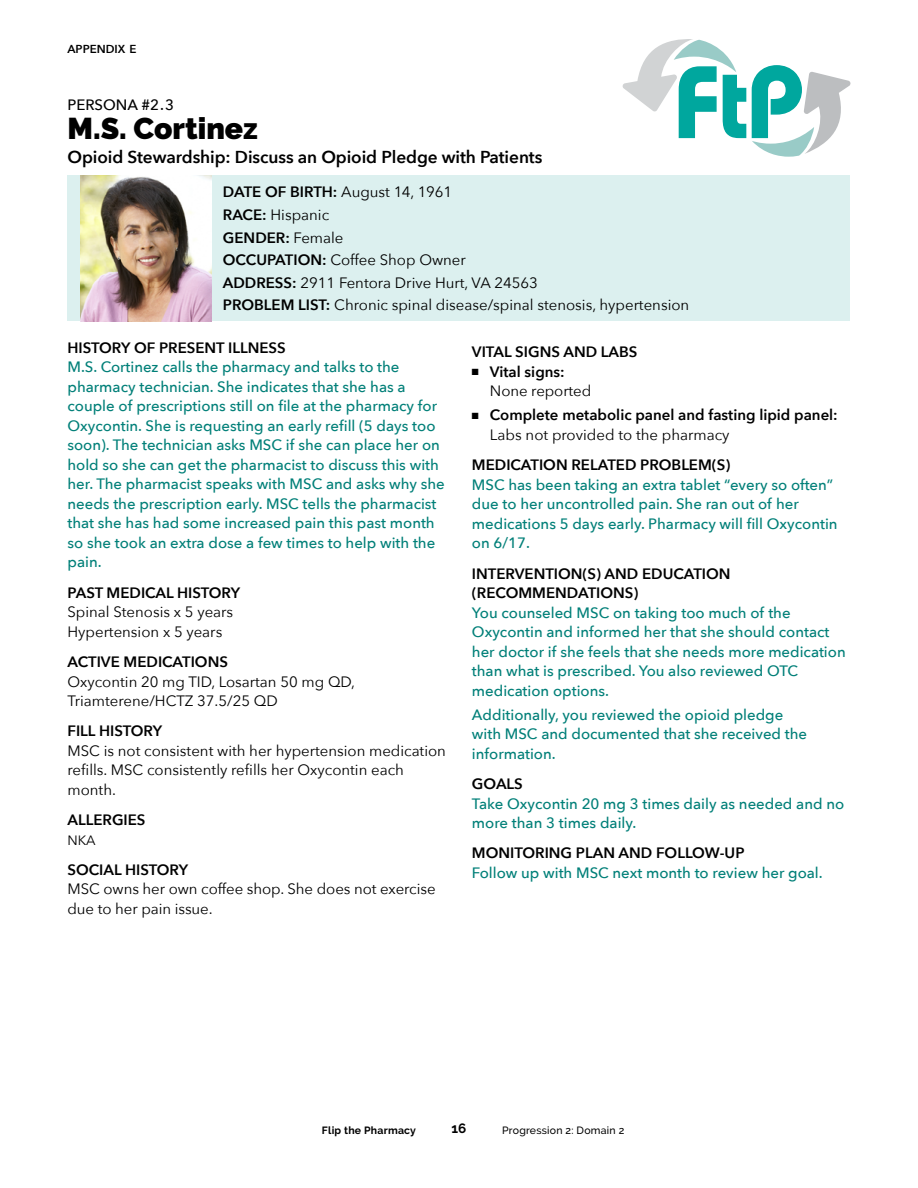
<style>
.page{position:relative;width:918px;height:1188px;background:#fff}
.page>*{position:absolute;margin:0;border:0;box-sizing:border-box;transform-origin:0 0}
.t1{font:900 30px "Raleway";color:#000}
.t2{font:600 17.25px "Avenir Next";letter-spacing:-.005em;color:#000}
.t3{font:500 15px/19.5px "Avenir Next";color:#007f78}
.t4{font:15px/19.5px "Avenir Next";color:#000}
.t5{font:600 15px/19.5px "Avenir Next";color:#000}
.t6{font:500 15px "Avenir Next";color:#000}
.t7{font:13.5px "Avenir Next";color:#000}
.t8{font:700 13.5px "Raleway";color:#000}
.t9{font:600 11.55px "Avenir Next";color:#000}
.t10{font:500 10.5px "Raleway";letter-spacing:.02em;color:#000}
.t11{font:700 10.5px "Raleway";letter-spacing:.02em;color:#000}
.s1{font-weight:600}
.s2{font-weight:400}
</style>
<div class="page">
<svg style="left:622px;top:39px;width:124px;height:99px"></svg>
<svg style="left:752px;top:65px;width:99px;height:92px"></svg>
<div style="left:68px;top:176px;width:782px;height:145px;background:#dcf0ef"></div>
<img style="left:80px;top:176px;width:131px;height:145px">
<p class="t9" style="left:68px;top:42px;width:71px">APPENDIX E</p>
<p class="t6" style="left:68px;top:92px;width:108px">PERSONA #2.3</p>
<h1 class="t1" style="left:68px;top:111px;width:192px">M.S. Cortinez</h1>
<p class="t2" style="left:68px;top:146px;width:476px">Opioid Stewardship: Discuss an Opioid Pledge with Patients</p>
<p class="t4" style="left:223px;top:181px;width:468px;line-height:22.6px"><span class="s1">DATE OF BIRTH:</span> August 14, 1961<br><span class="s1">RACE:</span> Hispanic<br><span class="s1">GENDER:</span> Female<br><span class="s1">OCCUPATION:</span> Coffee Shop Owner<br><span class="s1">ADDRESS:</span> 2911 Fentora Drive Hurt, VA 24563<br><span class="s1">PROBLEM LIST:</span> Chronic spinal disease/spinal stenosis, hypertension</p>
<p class="t5" style="left:68px;top:338px;width:220px">HISTORY OF PRESENT ILLNESS</p>
<p class="t3" style="left:68px;top:357px;width:379px">M.S. Cortinez calls the pharmacy and talks to the pharmacy technician. She indicates that she has a couple of prescriptions still on file at the pharmacy for Oxycontin. She is requesting an early refill (5 days too soon). The technician asks MSC if she can place her on hold so she can get the pharmacist to discuss this with her. The pharmacist speaks with MSC and asks why she needs the prescription early. MSC tells the pharmacist that she has had some increased pain this past month so she took an extra dose a few times to help with the pain.</p>
<p class="t5" style="left:68px;top:583px;width:174px">PAST MEDICAL HISTORY</p>
<p class="t4" style="left:68px;top:602px;width:167px">Spinal Stenosis x 5 years<br>Hypertension x 5 years</p>
<p class="t5" style="left:68px;top:652px;width:162px">ACTIVE MEDICATIONS</p>
<p class="t4" style="left:68px;top:672px;width:289px">Oxycontin 20 mg TID, Losartan 50 mg QD,<br>Triamterene/HCTZ 37.5/25 QD</p>
<p class="t5" style="left:68px;top:721px;width:96px">FILL HISTORY</p>
<p class="t4" style="left:68px;top:741px;width:380px">MSC is not consistent with her hypertension medication refills. MSC consistently refills her Oxycontin each month.</p>
<p class="t5" style="left:68px;top:810px;width:80px">ALLERGIES</p>
<p class="t7" style="left:68px;top:832px;width:30px">NKA</p>
<p class="t5" style="left:68px;top:860px;width:122px">SOCIAL HISTORY</p>
<p class="t4" style="left:68px;top:879px;width:370px">MSC owns her own coffee shop. She does not exercise due to her pain issue.</p>
<p class="t5" style="left:472px;top:342px;width:167px">VITAL SIGNS AND LABS</p>
<p class="t4" style="left:490px;top:362px;width:103px;text-indent:-18px">■ <span class="s1">Vital signs:<br></span>None reported</p>
<p class="t5" style="left:490px;top:405px;width:349px;text-indent:-18px">■ Complete metabolic panel and fasting lipid panel:<br><span class="s2">Labs not provided to the pharmacy</span></p>
<p class="t5" style="left:472px;top:455px;width:260px">MEDICATION RELATED PROBLEM(S)</p>
<p class="t3" style="left:472px;top:474px;width:367px">MSC has been taking an extra tablet “every so often” due to her uncontrolled pain. She ran out of her medications 5 days early. Pharmacy will fill Oxycontin on 6/17.</p>
<p class="t5" style="left:472px;top:563px;width:260px">INTERVENTION(S) AND EDUCATION (RECOMMENDATIONS)</p>
<p class="t3" style="left:472px;top:602px;width:375px">You counseled MSC on taking too much of the Oxycontin and informed her that she should contact her doctor if she feels that she needs more medication than what is prescribed. You also reviewed OTC medication options.</p>
<p class="t3" style="left:472px;top:704px;width:337px">Additionally, you reviewed the opioid pledge with MSC and documented that she received the information.</p>
<p class="t5" style="left:472px;top:774px;width:52px">GOALS</p>
<p class="t3" style="left:472px;top:793px;width:374px">Take Oxycontin 20 mg 3 times daily as needed and no more than 3 times daily.</p>
<p class="t5" style="left:472px;top:843px;width:274px">MONITORING PLAN AND FOLLOW-UP</p>
<p class="t3" style="left:472px;top:863px;width:352px">Follow up with MSC next month to review her goal.</p>
<p class="t11" style="left:322px;top:1124px;width:96px">Flip the Pharmacy</p>
<p class="t8" style="left:452px;top:1121px;width:16px">16</p>
<p class="t10" style="left:502px;top:1124px;width:124px">Progression 2: Domain 2</p>
</div>
